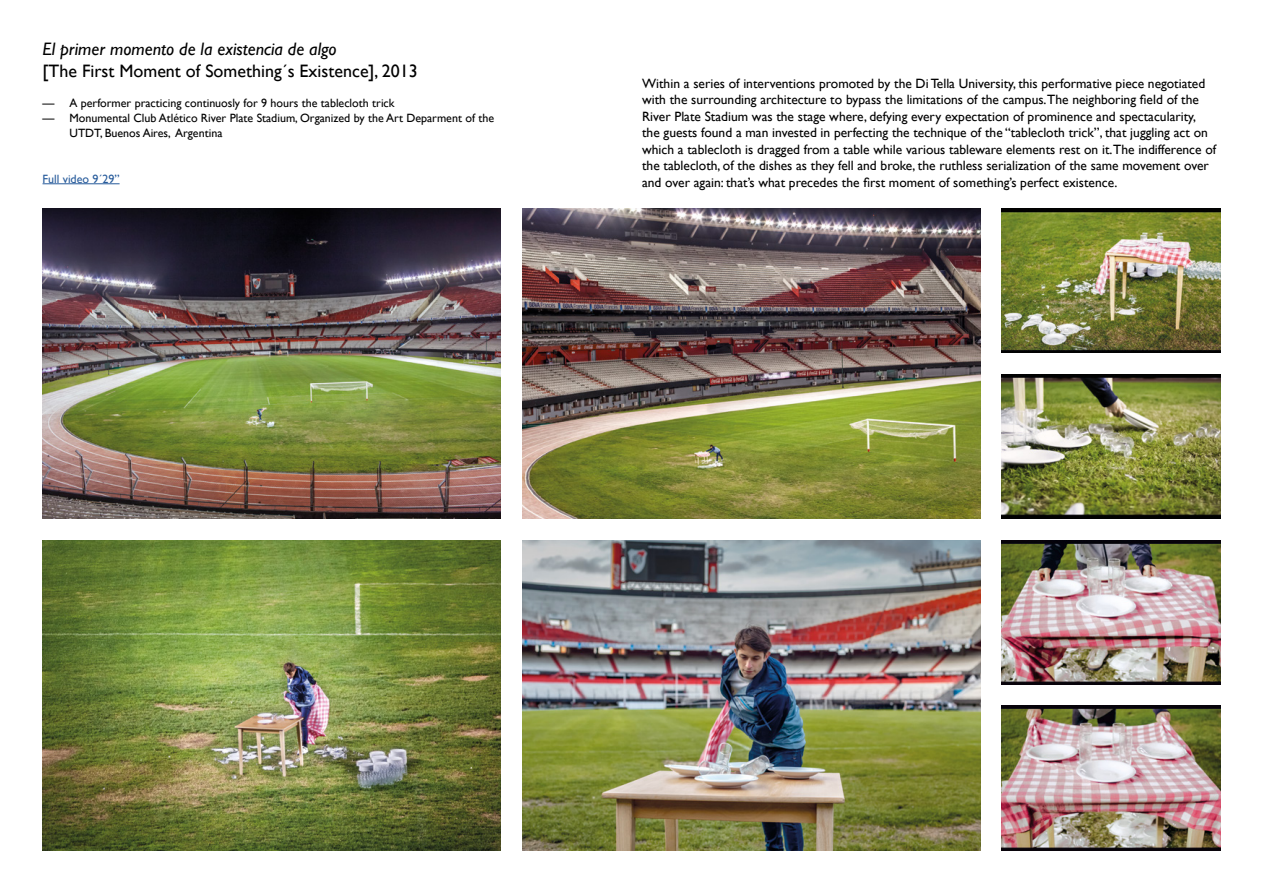
<style>
.page{position:relative;width:1263px;height:893px;background:#fff}
.page>*{position:absolute;margin:0;border:0;box-sizing:border-box;transform-origin:0 0}
.t1{font:18px "Gill Sans";color:#000}
.t2{font:italic 18px "Gill Sans";color:#000}
.t3{font:13.5px/16.5px "Gill Sans";color:#000}
.t4{font:12px/15px "Gill Sans";color:#000}
.t5{font:12px "Gill Sans";color:#275b9b}
</style>
<div class="page">
<img style="left:1002px;top:374px;width:219px;height:145px">
<img style="left:1002px;top:540px;width:218px;height:145px">
<img style="left:1002px;top:706px;width:218px;height:144px">
<img style="left:43px;top:208px;width:458px;height:311px">
<img style="left:522px;top:540px;width:459px;height:310px">
<img style="left:1002px;top:208px;width:218px;height:145px">
<img style="left:522px;top:208px;width:459px;height:311px">
<img style="left:43px;top:540px;width:458px;height:310px">
<hr style="left:43px;top:183px;width:77px;height:1px;background:#275b9b">
<h1 class="t2" style="left:43px;top:39px;width:296px">El primer momento de la existencia de algo</h1>
<h1 class="t1" style="left:43px;top:61px;width:377px">[The First Moment of Something´s Existence], 2013</h1>
<p class="t4" style="left:43px;top:95px;width:354px">— A performer practicing continuosly for 9 hours the tablecloth trick</p>
<p class="t4" style="left:70px;top:110px;width:426px;text-indent:-27px">— Monumental Club Atlético River Plate Stadium, Organized by the Art Deparment of the<br>UTDT, Buenos Aires, Argentina</p>
<p class="t5" style="left:43px;top:172px;width:79px">Full video 9´29”</p>
<p class="t3" style="left:642px;top:75px;width:576px">Within a series of interventions promoted by the Di Tella University, this performative piece negotiated with the surrounding architecture to bypass the limitations of the campus.The neighboring field of the River Plate Stadium was the stage where, defying every expectation of prominence and spectacularity, the guests found a man invested in perfecting the technique of the “tablecloth trick”, that juggling act on which a tablecloth is dragged from a table while various tableware elements rest on it.The indifference of the tablecloth, of the dishes as they fell and broke, the ruthless serialization of the same movement over and over again: that’s what precedes the first moment of something’s perfect existence.</p>
</div>
